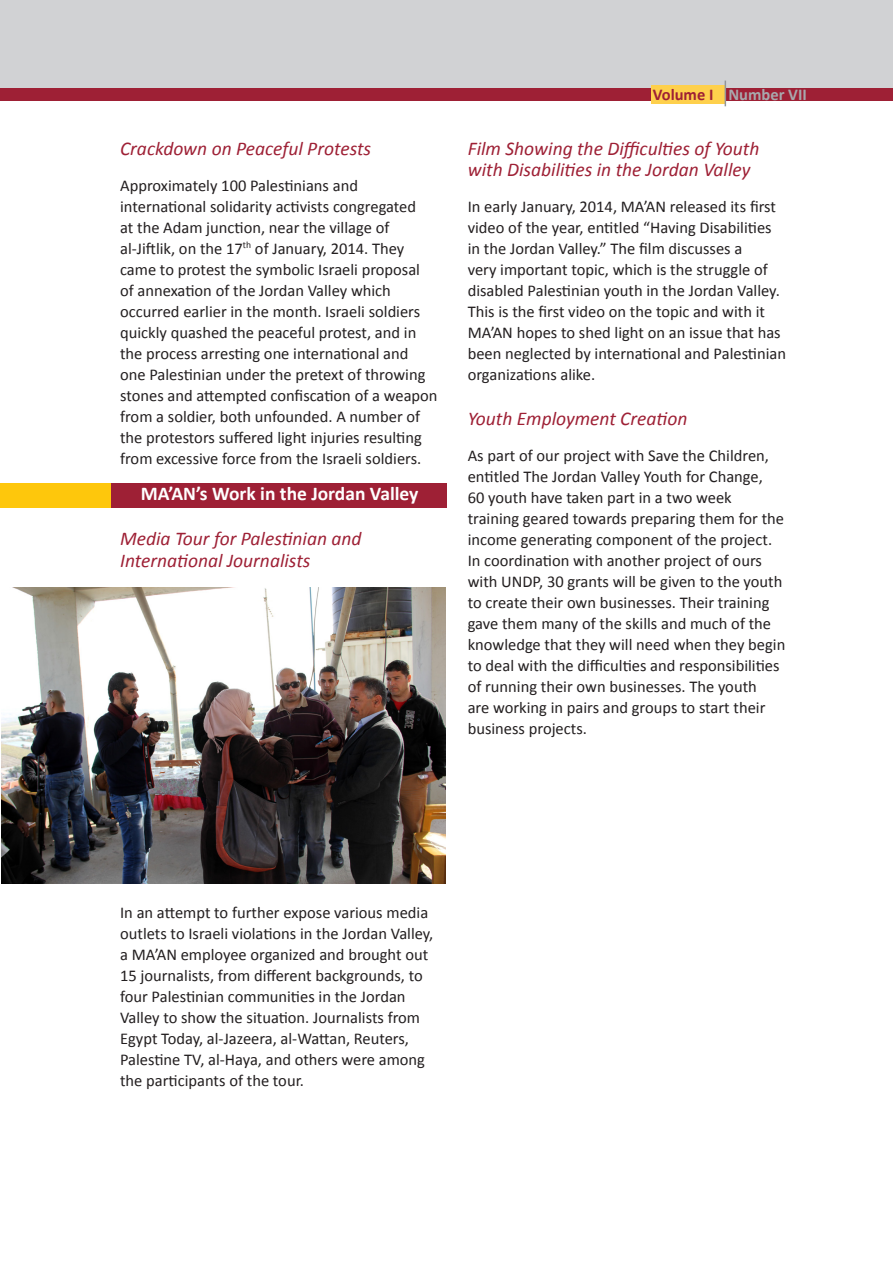
<style>
.page{position:relative;width:893px;height:1263px;background:#fff}
.page>*{position:absolute;margin:0;border:0;box-sizing:border-box;transform-origin:0 0}
.t1{font:italic 19.5px/21.5px "Calibri";color:#9e2035}
.t2{font:700 19.5px "Calibri";color:#fff}
.t3{font:16.5px/21px "Calibri";color:#231f20}
.t4{font:700 16.5px "Calibri";color:#a8a9ad}
.s1{color:#9e2035}
</style>
<div class="page">
<div style="left:0;top:483px;width:338px;height:24px;background:#fec70c"></div>
<div style="left:111px;top:483px;width:335px;height:24px;background:#9e2035"></div>
<div style="left:0;top:77px;width:893px;height:24px;background:#9e2035"></div>
<div style="left:0;top:0;width:893px;height:87px;background:#d1d2d4"></div>
<div style="left:651px;top:85px;width:73px;height:18px;background:#fed04c"></div>
<svg style="left:725px;top:81px;width:1px;height:25px"></svg>
<img style="left:2px;top:588px;width:443px;height:296px">
<p class="t1" style="left:120px;top:137px;width:253px">Crackdown on Peaceful Protests</p>
<p class="t3" style="left:120px;top:174px;width:319px">Approximately 100 Palestinians and international solidarity activists congregated<br>at the Adam junction, near the village of al-Jiftlik, on the 17<sup>th</sup> of January, 2014. They came to protest the symbolic Israeli proposal of annexation of the Jordan Valley which occurred earlier in the month. Israeli soldiers quickly quashed the peaceful protest, and in the process arresting one international and one Palestinian under the pretext of throwing stones and attempted confiscation of a weapon from a soldier, both unfounded. A number of the protestors suffered light injuries resulting from excessive force from the Israeli soldiers.</p>
<p class="t2" style="left:141px;top:482px;width:279px">MA’AN’s Work in the Jordan Valley</p>
<p class="t1" style="left:120px;top:527px;width:243px">Media Tour for Palestinian and<br>International Journalists</p>
<p class="t4" style="left:653px;top:84px;width:156px"><span class="s1">Volume I</span> Number VII</p>
<p class="t1" style="left:468px;top:137px;width:293px">Film Showing the Difficulties of Youth with Disabilities in the Jordan Valley</p>
<p class="t3" style="left:468px;top:196px;width:320px">In early January, 2014, MA’AN released its first video of the year, entitled “Having Disabilities in the Jordan Valley.” The film discusses a<br>very important topic, which is the struggle of disabled Palestinian youth in the Jordan Valley.<br>This is the first video on the topic and with it MA’AN hopes to shed light on an issue that has been neglected by international and Palestinian organizations alike.</p>
<p class="t1" style="left:468px;top:407px;width:221px">Youth Employment Creation</p>
<p class="t3" style="left:468px;top:445px;width:319px">As part of our project with Save the Children, entitled The Jordan Valley Youth for Change,<br>60 youth have taken part in a two week training geared towards preparing them for the income generating component of the project.<br>In coordination with another project of ours with UNDP, 30 grants will be given to the youth to create their own businesses. Their training gave them many of the skills and much of the knowledge that they will need when they begin to deal with the difficulties and responsibilities of running their own businesses. The youth<br>are working in pairs and groups to start their business projects.</p>
<p class="t3" style="left:120px;top:901px;width:315px">In an attempt to further expose various media outlets to Israeli violations in the Jordan Valley, a MA’AN employee organized and brought out 15 journalists, from different backgrounds, to four Palestinian communities in the Jordan Valley to show the situation. Journalists from Egypt Today, al-Jazeera, al-Wattan, Reuters, Palestine TV, al-Haya, and others were among the participants of the tour.</p>
</div>
